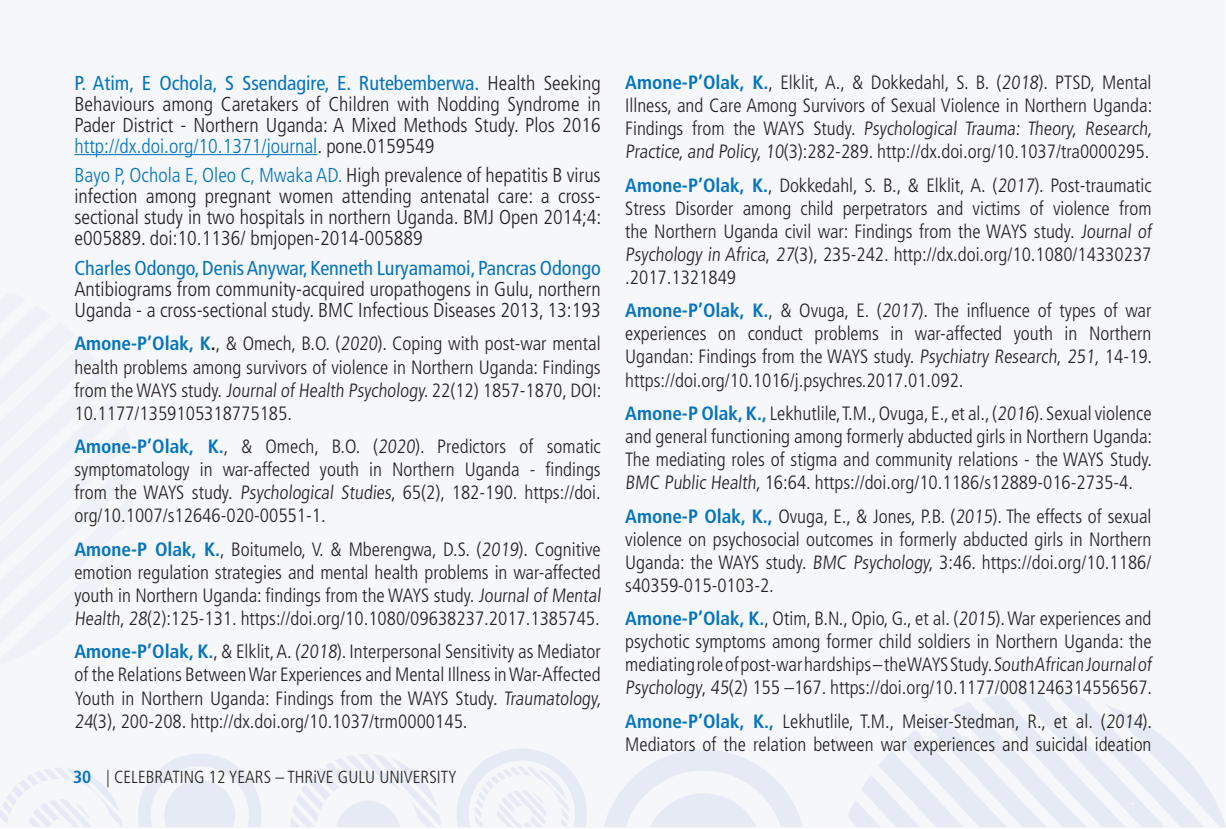
<style>
.page{position:relative;width:1226px;height:829px;background:#fff}
.page>*{position:absolute;margin:0;border:0;box-sizing:border-box;transform-origin:0 0}
.Body{font:300 condensed 20.12px/21px "Frutiger LT Std";color:#231f20;text-align:justify}
.Body-2{font:300 condensed 19.25px/23.1px "Frutiger LT Std";color:#231f20}
.t1{font:300 condensed 17.5px "Frutiger LT Std";color:#231f20}
.s1{font-weight:400;color:#0574bc}
.s2{color:#0574bc}
.s3{font-weight:700;color:#0574bc}
.s4{font-weight:700}
</style>
<div class="page">
<div style="left:0;top:0;width:1224px;height:827px;background:#f6f7fb"></div>
<svg style="left:604px;top:750px;width:199px;height:77px"></svg>
<svg style="left:138px;top:754px;width:123px;height:73px"></svg>
<svg style="left:290px;top:754px;width:151px;height:73px"></svg>
<svg style="left:0;top:768px;width:122px;height:59px"></svg>
<svg style="left:457px;top:749px;width:130px;height:78px"></svg>
<hr style="left:74px;top:154px;width:243px;height:1px;background:#0574bc">
<svg style="left:848px;top:692px;width:377px;height:135px"></svg>
<p class="Body" style="left:74px;top:72px;width:528px"><span class="s1">P. Atim, E Ochola, S Ssendagire, E. Rutebemberwa.</span> Health Seeking Behaviours among Caretakers of Children with Nodding Syndrome in Pader District - Northern Uganda: A Mixed Methods Study. Plos 2016 <span class="s2">http://dx.doi.org/10.1371/journal</span>. pone.0159549</p>
<p class="Body" style="left:74px;top:165px;width:528px"><span class="s2">Bayo P, Ochola E, Oleo C, Mwaka AD.</span> High prevalence of hepatitis B virus infection among pregnant women attending antenatal care: a cross&shy;sectional study in two hospitals in northern Uganda. BMJ Open 2014;4: e005889. doi:10.1136/ bmjopen-2014-005889</p>
<p class="Body" style="left:74px;top:258px;width:528px"><span class="s1">Charles Odongo, Denis Anywar, Kenneth Luryamamoi, Pancras Odongo </span>Antibiograms from community-acquired uropathogens in Gulu, northern Uganda - a cross-sectional study. BMC Infectious Diseases 2013, 13:193</p>
<p class="Body-2" style="left:74px;top:332px;width:528px;text-align:justify"><span class="s3">Amone-P’Olak, K</span><span class="s4">.</span>, &amp; Omech, B.O. (2020). Coping with post-war mental health problems among survivors of violence in Northern Uganda: Findings from the WAYS study. Journal of Health Psychology.22(12) 1857-1870, DOI:<br>10.1177/1359105318775185.</p>
<p class="Body-2" style="left:74px;top:435px;width:527px;text-align:justify"><span class="s3">Amone-P’Olak, K.</span>, &amp; Omech, B.O. (2020). Predictors of somatic symptomatology in war-affected youth in Northern Uganda - findings from the WAYS study. Psychological Studies, 65(2), 182-190. https://doi. org/10.1007/s12646-020-00551-1.</p>
<p class="Body-2" style="left:74px;top:537px;width:530px"><span class="s3">Amone-P Olak, K.</span>, Boitumelo, V. &amp; Mberengwa, D.S. (2019). Cognitive emotion regulation strategies and mental health problems in war-affected youth in Northern Uganda: findings from the WAYS study. Journal of Mental Health, 28(2):125-131. https://doi.org/10.1080/09638237.2017.1385745.</p>
<p class="Body-2" style="left:74px;top:640px;width:531px"><span class="s3">Amone-P’Olak, K.</span>, &amp; Elklit, A. (2018). Interpersonal Sensitivity as Mediator of the Relations Between War Experiences and Mental Illness in War-Affected Youth in Northern Uganda: Findings from the WAYS Study. Traumatology, 24(3), 200-208. http://dx.doi.org/10.1037/trm0000145.</p>
<p class="t1" style="left:73px;top:766px;width:385px"><span class="s3">30</span> | CELEBRATING 12 YEARS – THRiVE GULU UNIVERSITY</p>
<p class="Body-2" style="left:625px;top:71px;width:531px"><span class="s3">Amone-P’Olak, K.</span>, Elklit, A., &amp; Dokkedahl, S. B. (2018). PTSD, Mental Illness, and Care Among Survivors of Sexual Violence in Northern Uganda:<br>Findings from the WAYS Study. Psychological Trauma: Theory, Research, Practice, and Policy, 10(3):282-289. http://dx.doi.org/10.1037/tra0000295.</p>
<p class="Body-2" style="left:625px;top:173px;width:530px"><span class="s3">Amone-P’Olak, K.</span>, Dokkedahl, S. B., &amp; Elklit, A. (2017). Post-traumatic Stress Disorder among child perpetrators and victims of violence from the Northern Uganda civil war: Findings from the WAYS study. Journal of Psychology in Africa, 27(3), 235-242. http://dx.doi.org/10.1080/14330237 .2017.1321849</p>
<p class="Body-2" style="left:625px;top:299px;width:528px;text-align:justify"><span class="s3">Amone-P’Olak, K.</span>, &amp; Ovuga, E. (2017). The influence of types of war experiences on conduct problems in war-affected youth in Northern Ugandan: Findings from the WAYS study. Psychiatry Research, 251, 14-19. https://doi.org/10.1016/j.psychres.2017.01.092.</p>
<p class="Body-2" style="left:625px;top:402px;width:528px;text-align:justify"><span class="s3">Amone-P Olak, K.,</span> Lekhutlile, T.M., Ovuga, E., et al., (2016). Sexual violence and general functioning among formerly abducted girls in Northern Uganda:<br>The mediating roles of stigma and community relations - the WAYS Study.<br>BMC Public Health, 16:64. https://doi.org/10.1186/s12889-016-2735-4.</p>
<p class="Body-2" style="left:625px;top:504px;width:528px;text-align:justify"><span class="s3">Amone-P Olak, K.,</span> Ovuga, E., &amp; Jones, P.B. (2015). The effects of sexual violence on psychosocial outcomes in formerly abducted girls in Northern Uganda: the WAYS study. BMC Psychology, 3:46. https://doi.org/10.1186/ s40359-015-0103-2.</p>
<p class="Body-2" style="left:625px;top:607px;width:530px"><span class="s3">Amone-P’Olak, K.</span>, Otim, B.N., Opio, G., et al. (2015). War experiences and psychotic symptoms among former child soldiers in Northern Uganda: the mediating role of post-war hardships – the WAYS Study. South African Journalof Psychology, 45(2) 155 –167. https://doi.org/10.1177/0081246314556567.</p>
<p class="Body-2" style="left:625px;top:709px;width:528px"><span class="s3">Amone-P’Olak, K.,</span> Lekhutlile, T.M., Meiser-Stedman, R., et al. (2014).<br>Mediators of the relation between war experiences and suicidal ideation</p>
</div>
